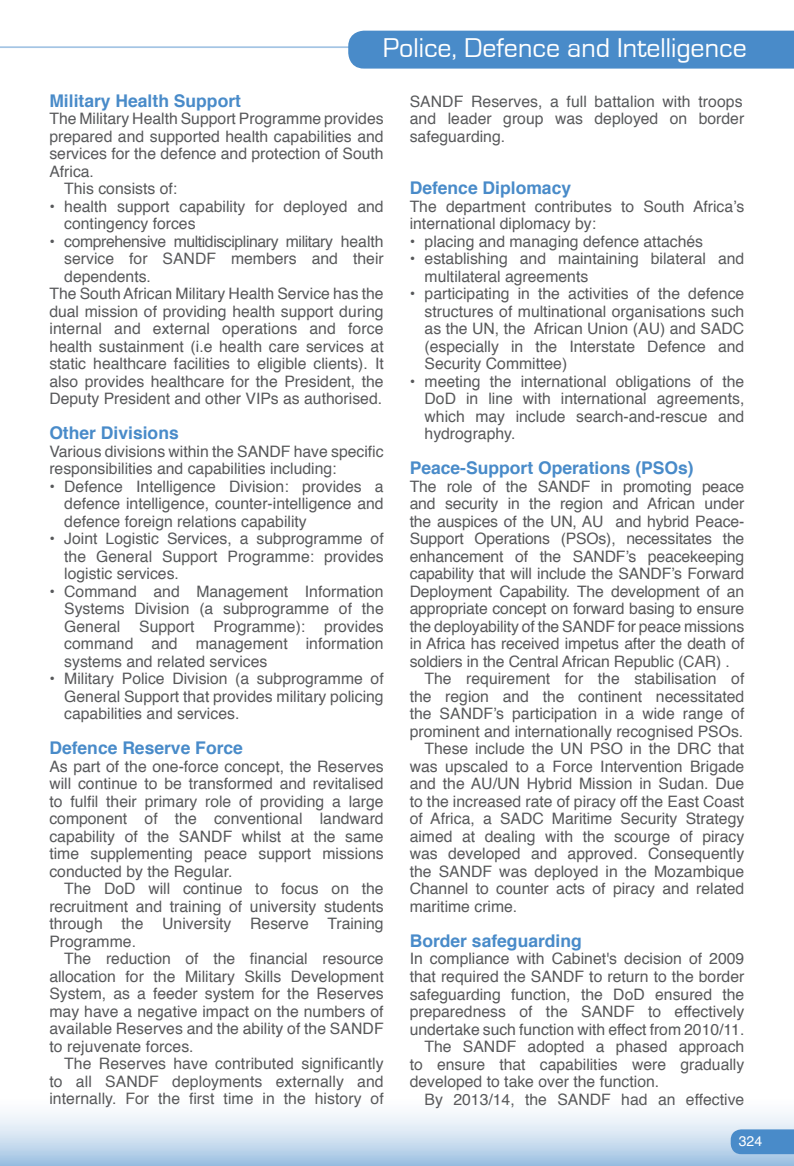
<style>
.page{position:relative;width:794px;height:1166px;background:#fff}
.page>*{position:absolute;margin:0;border:0;box-sizing:border-box;transform-origin:0 0}
.t1{font:28px "Eurostile";color:#fff}
.t2{font:700 17.5px "Helvetica";color:#498bc9}
.t3{font:15.75px/17.5px "Helvetica";color:#58595b;text-align:justify}
.t4{font:15.75px "Helvetica";letter-spacing:-.025em;color:#58595b}
.t5{font:14px "Helvetica";color:#fff}
</style>
<div class="page">
<hr style="left:0;top:46px;width:504px;height:2px;background:#498bc9">
<div style="left:0;top:1089px;width:794px;height:77px;background:linear-gradient(to bottom,#fff,#a7c7e5)"></div>
<div style="left:348px;top:31px;width:446px;height:38px;background:#498bc9"></div>
<svg style="left:730px;top:1129px;width:64px;height:25px;background:#508fcb"></svg>
<h1 class="t1" style="left:383px;top:33px;width:365px">Police, Defence and Intelligence</h1>
<h1 class="t1" style="left:532px;top:36px;width:194px">Arts and Culture</h1>
<p class="t2" style="left:49px;top:87px;width:193px">Military Health Support</p>
<p class="t3" style="left:49px;top:110px;width:336px">The Military Health Support Programme provides</p>
<p class="t3" style="left:49px;top:128px;width:336px">prepared and supported health capabilities and</p>
<p class="t3" style="left:49px;top:145px;width:336px">services for the defence and protection of South</p>
<p class="t3" style="left:49px;top:163px;width:46px">Africa.</p>
<p class="t3" style="left:64px;top:180px;width:114px">This consists of:</p>
<p class="t3" style="left:64px;top:198px;width:321px;text-indent:-15px">• health support capability for deployed and contingency forces</p>
<p class="t4" style="left:49px;top:229px;width:336px">• comprehensive multidisciplinary military health</p>
<p class="t3" style="left:64px;top:250px;width:321px">service for SANDF members and their</p>
<p class="t3" style="left:64px;top:268px;width:88px">dependents.</p>
<p class="t3" style="left:49px;top:285px;width:336px">The South African Military Health Service has the</p>
<p class="t3" style="left:49px;top:303px;width:336px">dual mission of providing health support during</p>
<p class="t3" style="left:49px;top:320px;width:336px">internal and external operations and force</p>
<p class="t3" style="left:49px;top:338px;width:336px">health sustainment (i.e health care services at</p>
<p class="t3" style="left:49px;top:355px;width:336px">static healthcare facilities to eligible clients). It</p>
<p class="t3" style="left:49px;top:373px;width:336px">also provides healthcare for the President, the</p>
<p class="t3" style="left:49px;top:390px;width:334px">Deputy President and other VIPs as authorised.</p>
<p class="t2" style="left:49px;top:419px;width:131px">Other Divisions</p>
<p class="t3" style="left:49px;top:443px;width:336px">Various divisions within the SANDF have specific responsibilities and capabilities including:</p>
<p class="t3" style="left:64px;top:478px;width:321px;text-indent:-15px">• Defence Intelligence Division: provides a defence intelligence, counter-intelligence and defence foreign relations capability</p>
<p class="t3" style="left:64px;top:530px;width:321px;text-indent:-15px">• Joint Logistic Services, a subprogramme of the General Support Programme: provides logistic services.</p>
<p class="t3" style="left:64px;top:583px;width:321px;text-indent:-15px">• Command and Management Information Systems Division (a subprogramme of the General Support Programme): provides command and management information systems and related services</p>
<p class="t3" style="left:64px;top:670px;width:321px;text-indent:-15px">• Military Police Division (a subprogramme of General Support that provides military policing capabilities and services.</p>
<p class="t2" style="left:49px;top:734px;width:195px">Defence Reserve Force</p>
<p class="t3" style="left:49px;top:758px;width:336px">As part of the one-force concept, the Reserves will continue to be transformed and revitalised to fulfil their primary role of providing a large component of the conventional landward capability of the SANDF whilst at the same time supplementing peace support missions conducted by the Regular.</p>
<p class="t3" style="left:49px;top:880px;width:336px;text-indent:15px">The DoD will continue to focus on the recruitment and training of university students through the University Reserve Training Programme.</p>
<p class="t3" style="left:49px;top:950px;width:336px;text-indent:15px">The reduction of the financial resource allocation for the Military Skills Development System, as a feeder system for the Reserves may have a negative impact on the numbers of available Reserves and the ability of the SANDF to rejuvenate forces.</p>
<p class="t3" style="left:49px;top:1055px;width:336px;text-indent:15px">The Reserves have contributed significantly to all SANDF deployments externally and internally. For the first time in the history of</p>
<p class="t3" style="left:410px;top:93px;width:336px">SANDF Reserves, a full battalion with troops and leader group was deployed on border safeguarding.</p>
<p class="t2" style="left:410px;top:174px;width:163px">Defence Diplomacy</p>
<p class="t3" style="left:410px;top:198px;width:336px">The department contributes to South Africa’s international diplomacy by:</p>
<p class="t3" style="left:410px;top:233px;width:295px">• placing and managing defence attachés</p>
<p class="t3" style="left:424px;top:250px;width:321px;text-indent:-15px">• establishing and maintaining bilateral and multilateral agreements</p>
<p class="t3" style="left:424px;top:285px;width:321px;text-indent:-15px">• participating in the activities of the defence structures of multinational organisations such as the UN, the African Union (AU) and SADC (especially in the Interstate Defence and Security Committee)</p>
<p class="t3" style="left:424px;top:373px;width:321px;text-indent:-15px">• meeting the international obligations of the DoD in line with international agreements, which may include search-and-rescue and hydrography.</p>
<p class="t2" style="left:410px;top:454px;width:285px">Peace-Support Operations (PSOs)</p>
<p class="t3" style="left:410px;top:478px;width:336px">The role of the SANDF in promoting peace</p>
<p class="t3" style="left:410px;top:495px;width:336px">and security in the region and African under</p>
<p class="t3" style="left:410px;top:513px;width:336px">the auspices of the UN, AU and hybrid Peace-</p>
<p class="t3" style="left:410px;top:530px;width:336px">Support Operations (PSOs), necessitates the</p>
<p class="t3" style="left:410px;top:548px;width:336px">enhancement of the SANDF’s peacekeeping</p>
<p class="t3" style="left:410px;top:565px;width:336px">capability that will include the SANDF’s Forward</p>
<p class="t3" style="left:410px;top:583px;width:336px">Deployment Capability. The development of an</p>
<p class="t3" style="left:410px;top:600px;width:336px">appropriate concept on forward basing to ensure</p>
<p class="t3" style="left:410px;top:618px;width:336px">the deployability of the SANDF for peace missions</p>
<p class="t3" style="left:410px;top:635px;width:336px">in Africa has received impetus after the death of</p>
<p class="t3" style="left:410px;top:653px;width:321px">soldiers in the Central African Republic (CAR) .</p>
<p class="t3" style="left:424px;top:670px;width:321px">The requirement for the stabilisation of</p>
<p class="t3" style="left:410px;top:688px;width:336px">the region and the continent necessitated</p>
<p class="t3" style="left:410px;top:705px;width:336px">the SANDF’s participation in a wide range of</p>
<p class="t3" style="left:410px;top:723px;width:335px">prominent and internationally recognised PSOs.</p>
<p class="t3" style="left:424px;top:740px;width:321px">These include the UN PSO in the DRC that</p>
<p class="t3" style="left:410px;top:758px;width:336px">was upscaled to a Force Intervention Brigade</p>
<p class="t3" style="left:410px;top:775px;width:336px">and the AU/UN Hybrid Mission in Sudan. Due</p>
<p class="t3" style="left:410px;top:793px;width:336px">to the increased rate of piracy off the East Coast</p>
<p class="t3" style="left:410px;top:810px;width:336px">of Africa, a SADC Maritime Security Strategy</p>
<p class="t3" style="left:410px;top:828px;width:336px">aimed at dealing with the scourge of piracy</p>
<p class="t3" style="left:410px;top:845px;width:336px">was developed and approved. Consequently</p>
<p class="t3" style="left:410px;top:863px;width:336px">the SANDF was deployed in the Mozambique</p>
<p class="t3" style="left:410px;top:880px;width:336px">Channel to counter acts of piracy and related</p>
<p class="t3" style="left:410px;top:898px;width:109px">maritime crime.</p>
<p class="t2" style="left:410px;top:927px;width:174px">Border safeguarding</p>
<p class="t3" style="left:410px;top:950px;width:336px">In compliance with Cabinet's decision of 2009</p>
<p class="t3" style="left:410px;top:968px;width:336px">that required the SANDF to return to the border</p>
<p class="t3" style="left:410px;top:985px;width:336px">safeguarding function, the DoD ensured the</p>
<p class="t3" style="left:410px;top:1003px;width:336px">preparedness of the SANDF to effectively</p>
<p class="t3" style="left:410px;top:1020px;width:336px">undertake such function with effect from 2010/11.</p>
<p class="t3" style="left:424px;top:1038px;width:321px">The SANDF adopted a phased approach</p>
<p class="t3" style="left:410px;top:1055px;width:336px">to ensure that capabilities were gradually</p>
<p class="t3" style="left:410px;top:1073px;width:251px">developed to take over the function.</p>
<p class="t3" style="left:424px;top:1090px;width:321px">By 2013/14, the SANDF had an effective</p>
<p class="t5" style="left:738px;top:1130px;width:25px">324</p>
</div>
